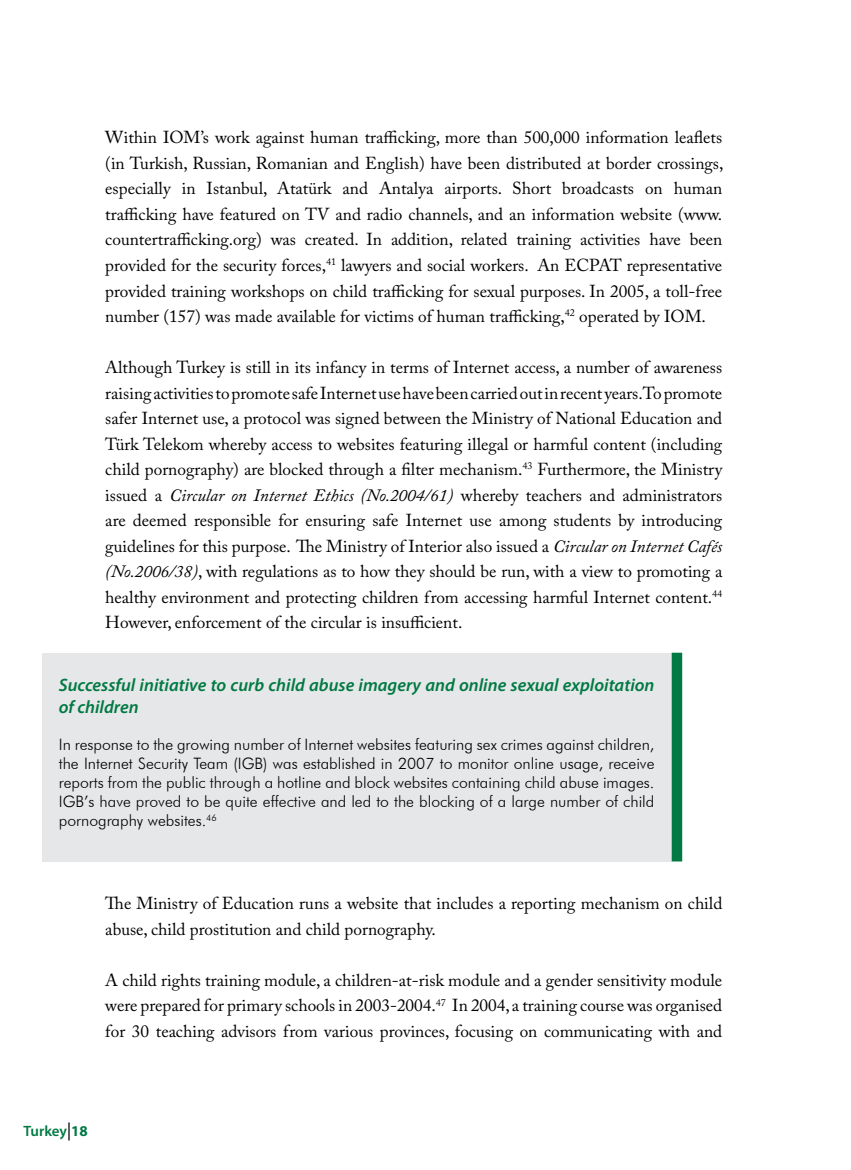
<style>
.page{position:relative;width:851px;height:1170px;background:#fff}
.page>*{position:absolute;margin:0;border:0;box-sizing:border-box;transform-origin:0 0}
.t1{font:italic 600 18px/21.6px "Myriad Pro";color:#007943}
.t2{font:17.25px/25.5px "Adobe Caslon Pro";color:#000;text-align:justify}
.t3{font:300 15.75px/18.9px "Futura BT";color:#000;text-align:justify}
.t4{font:600 15px "Myriad Pro";letter-spacing:-.005em;color:#007943}
.s1{font-style:italic}
.s2{font-family:"Myriad Cn Web";font-weight:400;font-size:18px;color:#000}
.s3{font-weight:700}
</style>
<div class="page">
<div style="left:42px;top:652px;width:629px;height:209px;background:#e6e7e8"></div>
<div style="left:671px;top:652px;width:11px;height:209px;background:#007943"></div>
<p class="t2" style="left:105px;top:125px;width:619px">Within IOM’s work against human trafficking, more than 500,000 information leaflets (in Turkish, Russian, Romanian and English) have been distributed at border crossings, especially in Istanbul, Atatürk and Antalya airports. Short broadcasts on human trafficking have featured on TV and radio channels, and an information website (www. countertrafficking.org) was created. In addition, related training activities have been provided for the security forces,<sup>41</sup> lawyers and social workers. An ECPAT representative provided training workshops on child trafficking for sexual purposes. In 2005, a toll-free number (157) was made available for victims of human trafficking,<sup>42</sup> operated by IOM.</p>
<p class="t2" style="left:105px;top:354px;width:618px">Although Turkey is still in its infancy in terms of Internet access, a number of awareness raising activities to promote safe Internet use have been carried out in recent years. To promote safer Internet use, a protocol was signed between the Ministry of National Education and Türk Telekom whereby access to websites featuring illegal or harmful content (including child pornography) are blocked through a filter mechanism.<sup>43</sup> Furthermore, the Ministry issued a <span class="s1">Circular on Internet Ethics (No.2004/61)</span> whereby teachers and administrators are deemed responsible for ensuring safe Internet use among students by introducing guidelines for this purpose. The Ministry of Interior also issued a <span class="s1">Circular on Internet Cafés (No.2006/38)</span>, with regulations as to how they should be run, with a view to promoting a healthy environment and protecting children from accessing harmful Internet content.<sup>44<br></sup>However, enforcement of the circular is insufficient.</p>
<p class="t1" style="left:59px;top:673px;width:597px">Successful initiative to curb child abuse imagery and online sexual exploitation of children</p>
<p class="t3" style="left:59px;top:735px;width:597px">In response to the growing number of Internet websites featuring sex crimes against children, the Internet Security Team (IGB) was established in 2007 to monitor online usage, receive reports from the public through a hotline and block websites containing child abuse images.<br>IGB’s have proved to be quite effective and led to the blocking of a large number of child pornography websites.<sup>46</sup></p>
<p class="t2" style="left:105px;top:890px;width:618px">The Ministry of Education runs a website that includes a reporting mechanism on child abuse, child prostitution and child pornography.</p>
<p class="t2" style="left:105px;top:966px;width:618px">A child rights training module, a children-at-risk module and a gender sensitivity module were prepared for primary schools in 2003-2004.<sup>47</sup> In 2004, a training course was organised for 30 teaching advisors from various provinces, focusing on communicating with and</p>
<p class="t4" style="left:23px;top:1120px;width:66px">Turkey<span class="s2">|</span><span class="s3">18</span></p>
</div>
